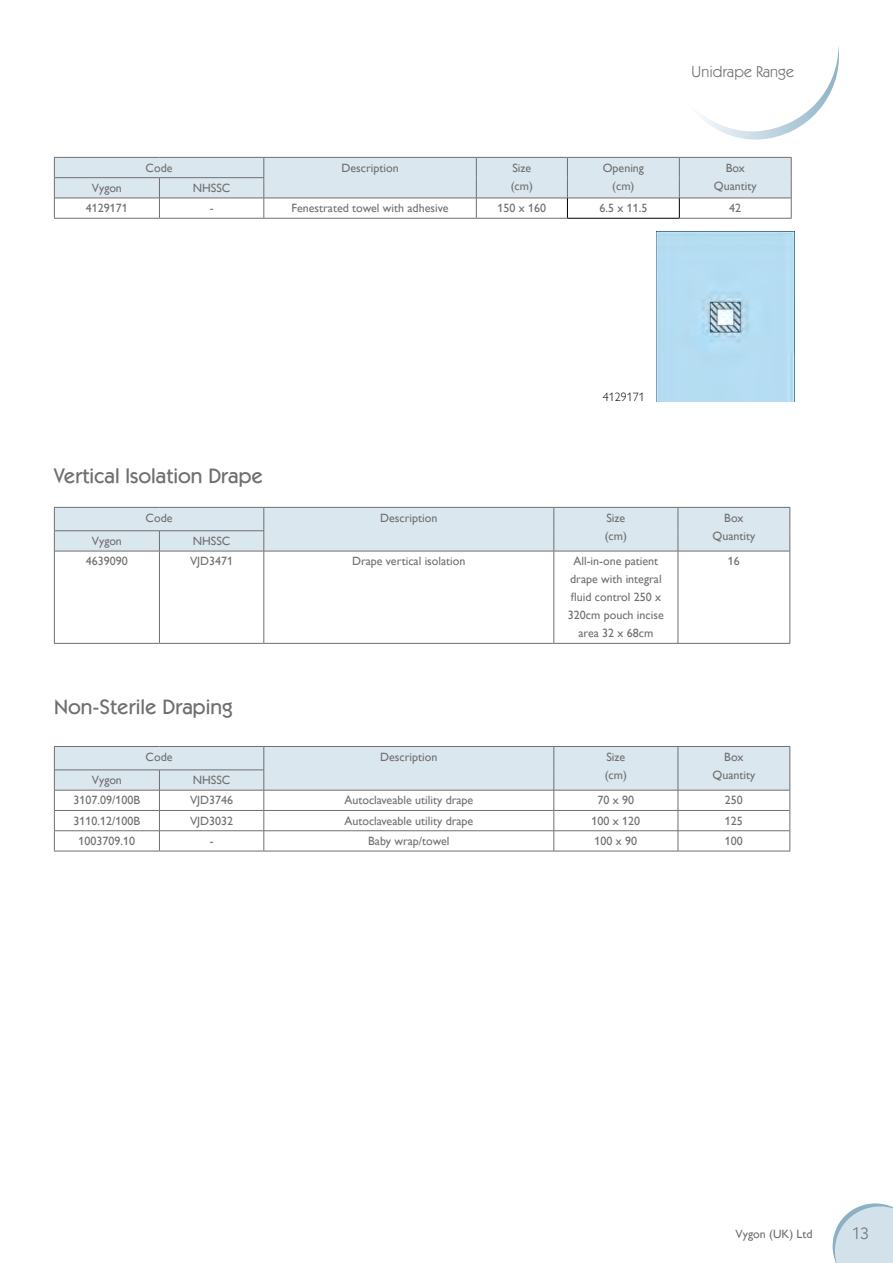
<style>
.page{position:relative;width:893px;height:1263px;background:#fff}
.page>*{position:absolute;margin:0;border:0;box-sizing:border-box;transform-origin:0 0}
.t1{font:500 21px "ITC Kabel Std";color:#706f6f}
.t2{font:16.5px "ITC Kabel Std";color:#706f6f}
.t3{font:15.75px "ITC Kabel Std";letter-spacing:.01em;color:#706f6f}
.t4{font:12px/18px "Gill Alt One";color:#706f6f;text-align:center}
.t5{font:12px "Gill Sans";color:#706f6f}
.t6{font:300 12px "Gill Alt One";color:#000}
</style>
<div class="page">
<svg style="left:832px;top:1203px;width:61px;height:60px"></svg>
<svg style="left:699px;top:46px;width:140px;height:94px"></svg>
<hr style="left:54px;top:551px;width:1px;height:92px;background:#706f6f">
<hr style="left:789px;top:551px;width:1px;height:92px;background:#706f6f">
<hr style="left:54px;top:643px;width:105px;height:1px;background:#706f6f">
<hr style="left:159px;top:643px;width:105px;height:1px;background:#706f6f">
<hr style="left:264px;top:643px;width:290px;height:1px;background:#706f6f">
<hr style="left:554px;top:643px;width:124px;height:1px;background:#706f6f">
<hr style="left:678px;top:643px;width:112px;height:1px;background:#706f6f">
<svg style="left:54px;top:507px;width:736px;height:44px"></svg>
<hr style="left:55px;top:551px;width:104px;height:1px;background:#706f6f">
<hr style="left:159px;top:551px;width:105px;height:1px;background:#706f6f">
<hr style="left:159px;top:551px;width:1px;height:92px;background:#706f6f">
<hr style="left:264px;top:551px;width:290px;height:1px;background:#706f6f">
<hr style="left:264px;top:551px;width:1px;height:92px;background:#706f6f">
<hr style="left:554px;top:551px;width:124px;height:1px;background:#706f6f">
<hr style="left:554px;top:551px;width:1px;height:92px;background:#706f6f">
<hr style="left:678px;top:551px;width:111px;height:1px;background:#706f6f">
<hr style="left:678px;top:551px;width:1px;height:92px;background:#706f6f">
<svg style="left:54px;top:746px;width:736px;height:105px"></svg>
<hr style="left:54px;top:851px;width:105px;height:1px;background:#706f6f">
<hr style="left:159px;top:851px;width:105px;height:1px;background:#706f6f">
<hr style="left:264px;top:851px;width:290px;height:1px;background:#706f6f">
<hr style="left:554px;top:851px;width:124px;height:1px;background:#706f6f">
<hr style="left:678px;top:851px;width:112px;height:1px;background:#706f6f">
<img style="left:656px;top:231px;width:138px;height:171px">
<hr style="left:54px;top:218px;width:105px;height:1px;background:#706f6f">
<hr style="left:159px;top:218px;width:105px;height:1px;background:#706f6f">
<hr style="left:264px;top:218px;width:212px;height:1px;background:#706f6f">
<hr style="left:476px;top:218px;width:91px;height:1px;background:#706f6f">
<hr style="left:679px;top:218px;width:113px;height:1px;background:#706f6f">
<svg style="left:54px;top:157px;width:738px;height:61px"></svg>
<hr style="left:567px;top:218px;width:112px;height:1px;background:#000">
<h3 class="t3" style="left:692px;top:63px;width:104px">Unidrape Range</h3>
<p class="t4" style="left:603px;top:159px;width:43px">Opening (cm)</p>
<p class="t4" style="left:726px;top:159px;width:21px">Box</p>
<p class="t4" style="left:146px;top:159px;width:28px">Code</p>
<p class="t4" style="left:341px;top:159px;width:59px">Description</p>
<p class="t4" style="left:512px;top:159px;width:20px">Size</p>
<p class="t4" style="left:511px;top:177px;width:24px">(cm)</p>
<p class="t4" style="left:92px;top:179px;width:32px">Vygon</p>
<p class="t4" style="left:193px;top:179px;width:39px">NHSSC</p>
<p class="t4" style="left:714px;top:177px;width:44px">Quantity</p>
<p class="t4" style="left:86px;top:199px;width:43px">4129171</p>
<p class="t4" style="left:210px;top:199px;width:5px">-</p>
<p class="t4" style="left:292px;top:199px;width:158px">Fenestrated towel with adhesive</p>
<p class="t4" style="left:498px;top:199px;width:50px">150 x 160</p>
<p class="t4" style="left:599px;top:199px;width:49px">6.5 x 11.5</p>
<p class="t4" style="left:729px;top:199px;width:13px">42</p>
<p class="t6" style="left:603px;top:390px;width:43px">4129171</p>
<p class="t1" style="left:54px;top:463px;width:211px">Vertical Isolation Drape</p>
<p class="t4" style="left:146px;top:508px;width:28px">Code</p>
<p class="t4" style="left:380px;top:508px;width:59px">Description</p>
<p class="t4" style="left:606px;top:508px;width:20px">Size</p>
<p class="t4" style="left:605px;top:526px;width:24px">(cm)</p>
<p class="t4" style="left:724px;top:508px;width:21px">Box</p>
<p class="t4" style="left:712px;top:526px;width:44px">Quantity</p>
<p class="t4" style="left:92px;top:532px;width:32px">Vygon</p>
<p class="t4" style="left:193px;top:532px;width:39px">NHSSC</p>
<p class="t4" style="left:86px;top:552px;width:43px">4639090</p>
<p class="t4" style="left:190px;top:552px;width:45px">VJD3471</p>
<p class="t4" style="left:352px;top:552px;width:115px">Drape vertical isolation</p>
<p class="t4" style="left:568px;top:552px;width:97px">All-in-one patient drape with integral fluid control 250 x<br>320cm pouch incise area 32 x 68cm</p>
<p class="t4" style="left:728px;top:552px;width:13px">16</p>
<p class="t1" style="left:54px;top:694px;width:180px">Non-Sterile Draping</p>
<p class="t4" style="left:146px;top:748px;width:28px">Code</p>
<p class="t4" style="left:380px;top:748px;width:59px">Description</p>
<p class="t4" style="left:606px;top:748px;width:20px">Size</p>
<p class="t4" style="left:605px;top:766px;width:24px">(cm)</p>
<p class="t4" style="left:724px;top:748px;width:21px">Box</p>
<p class="t4" style="left:712px;top:766px;width:44px">Quantity</p>
<p class="t4" style="left:92px;top:771px;width:32px">Vygon</p>
<p class="t4" style="left:193px;top:771px;width:39px">NHSSC</p>
<p class="t4" style="left:74px;top:791px;width:68px">3107.09/100B</p>
<p class="t4" style="left:190px;top:791px;width:45px">VJD3746</p>
<p class="t4" style="left:344px;top:791px;width:130px">Autoclaveable utility drape</p>
<p class="t4" style="left:598px;top:791px;width:38px">70 x 90</p>
<p class="t4" style="left:725px;top:791px;width:19px">250</p>
<p class="t4" style="left:74px;top:812px;width:68px">3110.12/100B</p>
<p class="t4" style="left:190px;top:812px;width:45px">VJD3032</p>
<p class="t4" style="left:344px;top:812px;width:130px">Autoclaveable utility drape</p>
<p class="t4" style="left:592px;top:812px;width:50px">100 x 120</p>
<p class="t4" style="left:725px;top:812px;width:19px">125</p>
<p class="t4" style="left:79px;top:832px;width:58px">1003709.10</p>
<p class="t4" style="left:210px;top:832px;width:5px">-</p>
<p class="t4" style="left:368px;top:832px;width:83px">Baby wrap/towel</p>
<p class="t4" style="left:595px;top:832px;width:44px">100 x 90</p>
<p class="t4" style="left:725px;top:832px;width:19px">100</p>
<p class="t5" style="left:736px;top:1227px;width:78px">Vygon (UK) Ltd</p>
<h2 class="t2" style="left:852px;top:1223px;width:18px">13</h2>
</div>
